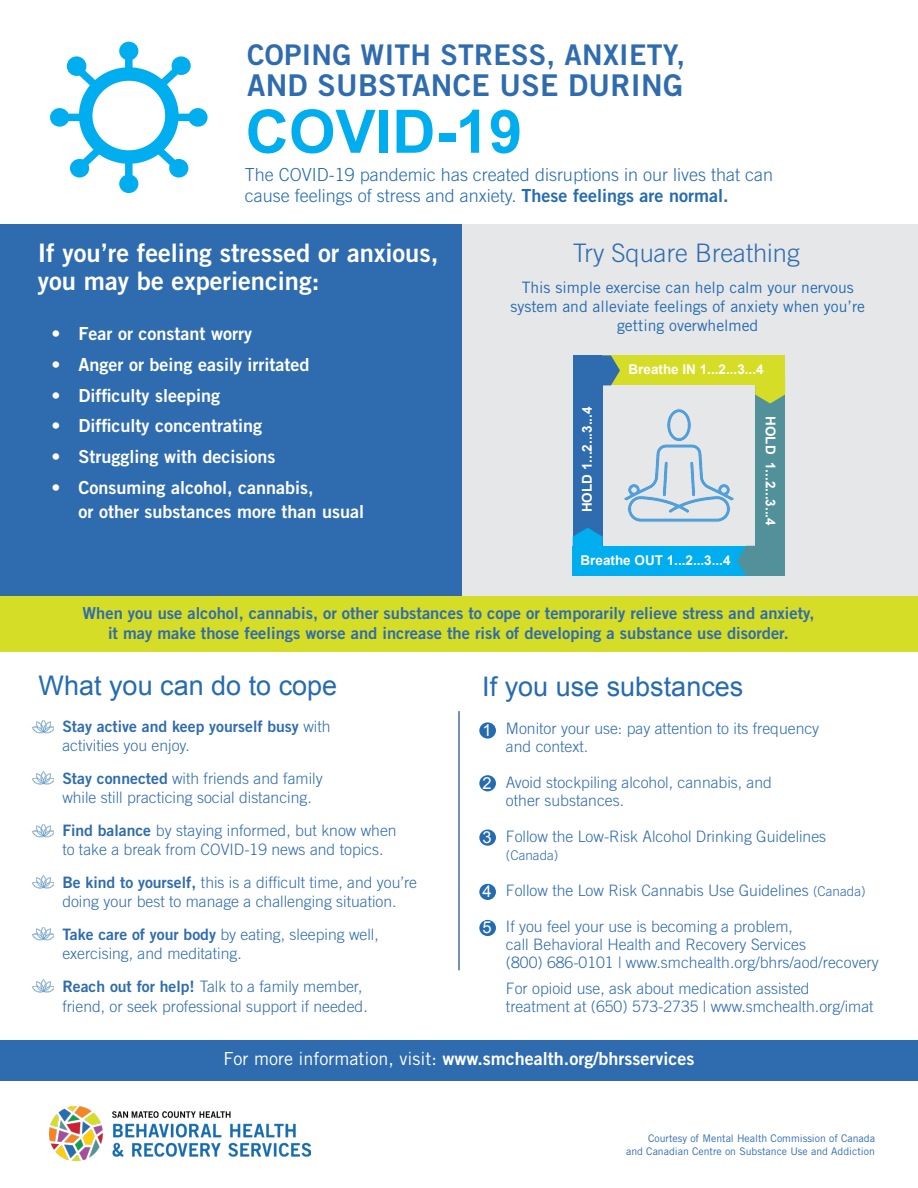
<style>
.page{position:relative;width:918px;height:1188px;background:#fff}
.page>*{position:absolute;margin:0;border:0;box-sizing:border-box;transform-origin:0 0}
.t1{font:700 60px "Arial";color:#00aeef}
.t2{font:30px "Trade Gothic LT Std Bd 2";letter-spacing:.01em;color:#2f6caf}
.t3{font:28.5px "Trade Gothic LT Std Bd 2";letter-spacing:.01em;color:#2f6caf}
.t4{font:27px "Arial";color:#256bb0}
.t5{font:25.5px/28.5px "Trade Gothic LT Std Bd 2";color:#fff}
.t6{font:300 25.5px "Trade Gothic LT Std";color:#2f6caf}
.t7{font:18px/24px "Trade Gothic LT Std Bd 2";color:#fff}
.t8{font:300 18px "Trade Gothic LT Std";color:#256bb0}
.t9{font:16.5px "Trade Gothic LT Std Bd 2";color:#2f6caf}
.t10{font:16.5px "Arial";color:#fff}
.t11{font:300 15.75px/18px "Trade Gothic LT Std";color:#2f6caf}
.t12{font:15.75px/18.9px "Trade Gothic LT Std";color:#256bb0;text-align:center}
.t13{font:15.75px "Trade Gothic LT Std Bd 2";color:#2f6caf}
.t14{font:700 13.5px "Arial";color:#fff}
.t15{font:300 13.5px "Trade Gothic LT Std";color:#2f6caf}
.t16{font:10.5px "Trade Gothic LT Std";color:#2f6caf}
.s1{font-family:"Trade Gothic LT Std Bd 2";font-weight:400}
.s2{font-family:"Trade Gothic LT Std";font-weight:300}
.s3{font-size:13.5px}
.s4{font-family:"Trade Gothic LT Std"}
</style>
<div class="page">
<div style="left:458px;top:225px;width:460px;height:372px;background:#e6e7e9"></div>
<img style="left:49px;top:1107px;width:261px;height:53px">
<div style="left:0;top:1041px;width:918px;height:40px;background:#2f6caf"></div>
<div style="left:0;top:596px;width:918px;height:55px;background:#d6dd26"></div>
<div style="left:0;top:225px;width:461px;height:371px;background:#2f6caf"></div>
<hr style="left:458px;top:711px;width:2px;height:259px;background:#476ea7">
<div style="left:125px;top:53px;width:8px;height:25px;background:#00aeef"></div>
<div style="left:125px;top:156px;width:8px;height:24px;background:#00aeef"></div>
<div style="left:169px;top:114px;width:25px;height:7px;background:#00aeef"></div>
<div style="left:64px;top:114px;width:25px;height:7px;background:#00aeef"></div>
<svg style="left:145px;top:137px;width:38px;height:28px"></svg>
<svg style="left:75px;top:137px;width:37px;height:36px"></svg>
<svg style="left:151px;top:58px;width:27px;height:37px"></svg>
<svg style="left:68px;top:60px;width:38px;height:36px"></svg>
<div style="left:175px;top:60px;width:12px;height:11px;background:#00aeef;border-radius:50%"></div>
<div style="left:172px;top:56px;width:19px;height:19px;border:8px solid #00aeef;border-radius:50%"></div>
<div style="left:192px;top:112px;width:12px;height:11px;background:#00aeef;border-radius:50%"></div>
<div style="left:188px;top:108px;width:20px;height:19px;border:8px solid #00aeef;border-radius:50%"></div>
<div style="left:119px;top:42px;width:19px;height:18px;border:8px solid #00aeef;border-radius:50%"></div>
<div style="left:71px;top:60px;width:12px;height:12px;background:#00aeef;border-radius:50%"></div>
<div style="left:67px;top:56px;width:19px;height:20px;border:8px solid #00aeef;border-radius:50%"></div>
<div style="left:54px;top:112px;width:11px;height:11px;background:#00aeef;border-radius:50%"></div>
<div style="left:50px;top:108px;width:19px;height:19px;border:8px solid #00aeef;border-radius:50%"></div>
<div style="left:173px;top:163px;width:12px;height:11px;background:#00aeef;border-radius:50%"></div>
<div style="left:169px;top:159px;width:19px;height:19px;border:8px solid #00aeef;border-radius:50%"></div>
<div style="left:74px;top:163px;width:11px;height:11px;background:#00aeef;border-radius:50%"></div>
<div style="left:70px;top:159px;width:19px;height:19px;border:8px solid #00aeef;border-radius:50%"></div>
<div style="left:119px;top:175px;width:19px;height:18px;border:8px solid #00aeef;border-radius:50%"></div>
<div style="left:79px;top:67px;width:100px;height:97px;border:14px solid #00aeef;border-radius:50%"></div>
<div style="left:479px;top:884px;width:17px;height:16px;background:#256bb0;border-radius:50%"></div>
<div style="left:479px;top:830px;width:17px;height:16px;background:#256bb0;border-radius:50%"></div>
<div style="left:479px;top:722px;width:17px;height:17px;background:#256bb0;border-radius:50%"></div>
<div style="left:479px;top:775px;width:17px;height:16px;background:#256bb0;border-radius:50%"></div>
<div style="left:479px;top:920px;width:17px;height:16px;background:#256bb0;border-radius:50%"></div>
<div style="left:573px;top:546px;width:212px;height:30px;background:#00aeef"></div>
<div style="left:573px;top:355px;width:30px;height:191px;background:#2f6caf"></div>
<div style="left:755px;top:355px;width:30px;height:221px;background:#52919a"></div>
<div style="left:603px;top:355px;width:182px;height:30px;background:#d6dd26"></div>
<svg style="left:573px;top:528px;width:30px;height:18px"></svg>
<svg style="left:602px;top:355px;width:18px;height:30px"></svg>
<svg style="left:755px;top:385px;width:30px;height:19px"></svg>
<svg style="left:737px;top:546px;width:18px;height:30px"></svg>
<img style="left:32px;top:720px;width:22px;height:14px">
<img style="left:32px;top:772px;width:22px;height:13px">
<img style="left:32px;top:824px;width:22px;height:14px">
<img style="left:32px;top:876px;width:22px;height:13px">
<img style="left:32px;top:927px;width:22px;height:14px">
<img style="left:32px;top:980px;width:22px;height:13px">
<img style="left:603px;top:385px;width:152px;height:161px">
<p class="t3" style="left:247px;top:37px;width:440px">COPING WITH STRESS, ANXIETY,</p>
<p class="t2" style="left:247px;top:66px;width:438px">AND SUBSTANCE USE DURING</p>
<p class="t1" style="left:246px;top:92px;width:278px">COVID-19</p>
<p class="t8" style="left:245px;top:163px;width:530px">The COVID-19 pandemic has created disruptions in our lives that can</p>
<p class="t8" style="left:245px;top:185px;width:485px">cause feelings of stress and anxiety. <span class="s1">These feelings are normal.</span></p>
<p class="t5" style="left:38px;top:238px;width:402px">If you’re feeling stressed or anxious, you may be experiencing:</p>
<p class="t7" style="left:52px;top:321px;width:202px">• Fear or constant worry</p>
<p class="t7" style="left:52px;top:352px;width:259px">• Anger or being easily irritated</p>
<p class="t7" style="left:52px;top:383px;width:170px">• Difficulty sleeping</p>
<p class="t7" style="left:52px;top:414px;width:212px">• Difficulty concentrating</p>
<p class="t7" style="left:52px;top:444px;width:226px">• Struggling with decisions</p>
<p class="t7" style="left:79px;top:475px;width:287px;text-indent:-27px">• Consuming alcohol, cannabis,<br>or other substances more than usual</p>
<p class="t6" style="left:573px;top:237px;width:229px">Try Square Breathing</p>
<p class="t12" style="left:522px;top:278px;width:334px">This simple exercise can help calm your nervous</p>
<p class="t12" style="left:510px;top:297px;width:356px">system and alleviate feelings of anxiety when you’re getting overwhelmed</p>
<p class="t14" style="left:578px;top:512px;width:107px;rotate:-90deg">HOLD 1...2...3...4</p>
<p class="t14" style="left:629px;top:361px;width:137px">Breathe IN 1...2...3...4</p>
<p class="t14" style="left:780px;top:416px;width:111px;rotate:90deg">HOLD 1...2...3...4</p>
<p class="t14" style="left:580px;top:551px;width:152px">Breathe OUT 1...2...3...4</p>
<p class="t9" style="left:83px;top:603px;width:733px">When you use alcohol, cannabis, or other substances to cope or temporarily relieve stress and anxiety,</p>
<p class="t9" style="left:108px;top:623px;width:682px">it may make those feelings worse and increase the risk of developing a substance use disorder.</p>
<p class="t4" style="left:39px;top:667px;width:300px">What you can do to cope</p>
<p class="t4" style="left:482px;top:669px;width:263px">If you use substances</p>
<p class="t13" style="left:62px;top:717px;width:270px">Stay active and keep yourself busy <span class="s2">with</span></p>
<p class="t11" style="left:62px;top:736px;width:129px">activities you enjoy.</p>
<p class="t11" style="left:62px;top:769px;width:262px"><span class="s1">Stay connected</span> with friends and family</p>
<p class="t11" style="left:62px;top:788px;width:251px">while still practicing social distancing.</p>
<p class="t11" style="left:62px;top:821px;width:336px"><span class="s1">Find balance</span> by staying informed, but know when</p>
<p class="t11" style="left:62px;top:840px;width:323px">to take a break from COVID-19 news and topics.</p>
<p class="t11" style="left:62px;top:873px;width:356px;line-height:18.9px"><span class="s1">Be kind to yourself,</span> this is a difficult time, and you’re doing your best to manage a challenging situation.</p>
<p class="t11" style="left:62px;top:925px;width:318px"><span class="s1">Take care of your body</span> by eating, sleeping well,</p>
<p class="t11" style="left:62px;top:944px;width:181px">exercising, and meditating.</p>
<p class="t11" style="left:62px;top:977px;width:302px"><span class="s1">Reach out for help!</span> Talk to a family member,</p>
<p class="t11" style="left:62px;top:997px;width:307px">friend, or seek professional support if needed.</p>
<p class="t11" style="left:506px;top:720px;width:315px">Monitor your use: pay attention to its frequency and context.</p>
<p class="t11" style="left:506px;top:774px;width:268px">Avoid stockpiling alcohol, cannabis, and other substances.</p>
<p class="t11" style="left:506px;top:828px;width:322px">Follow the Low-Risk Alcohol Drinking Guidelines</p>
<p class="t15" style="left:506px;top:848px;width:54px">(Canada)</p>
<p class="t11" style="left:506px;top:882px;width:361px">Follow the Low Risk Cannabis Use Guidelines <span class="s3">(Canada)</span></p>
<p class="t11" style="left:506px;top:918px;width:374px">If you feel your use is becoming a problem,<br>call Behavioral Health and Recovery Services<br>(800) 686-0101 | www.smchealth.org/bhrs/aod/recovery</p>
<p class="t11" style="left:506px;top:979px;width:369px">For opioid use, ask about medication assisted treatment at (650) 573-2735 | www.smchealth.org/imat</p>
<p class="t7" style="left:224px;top:1046px;width:472px"><span class="s4">For more information, visit:</span> www.smchealth.org/bhrsservices</p>
<p class="t10" style="left:483px;top:719px;width:11px">1</p>
<p class="t10" style="left:483px;top:772px;width:11px">2</p>
<p class="t10" style="left:483px;top:826px;width:11px">3</p>
<p class="t10" style="left:483px;top:881px;width:11px">4</p>
<p class="t10" style="left:483px;top:917px;width:11px">5</p>
<p class="t16" style="left:648px;top:1132px;width:228px">Courtesy of Mental Health Commission of Canada</p>
<p class="t16" style="left:626px;top:1144px;width:250px">and Canadian Centre on Substance Use and Addiction</p>
</div>
